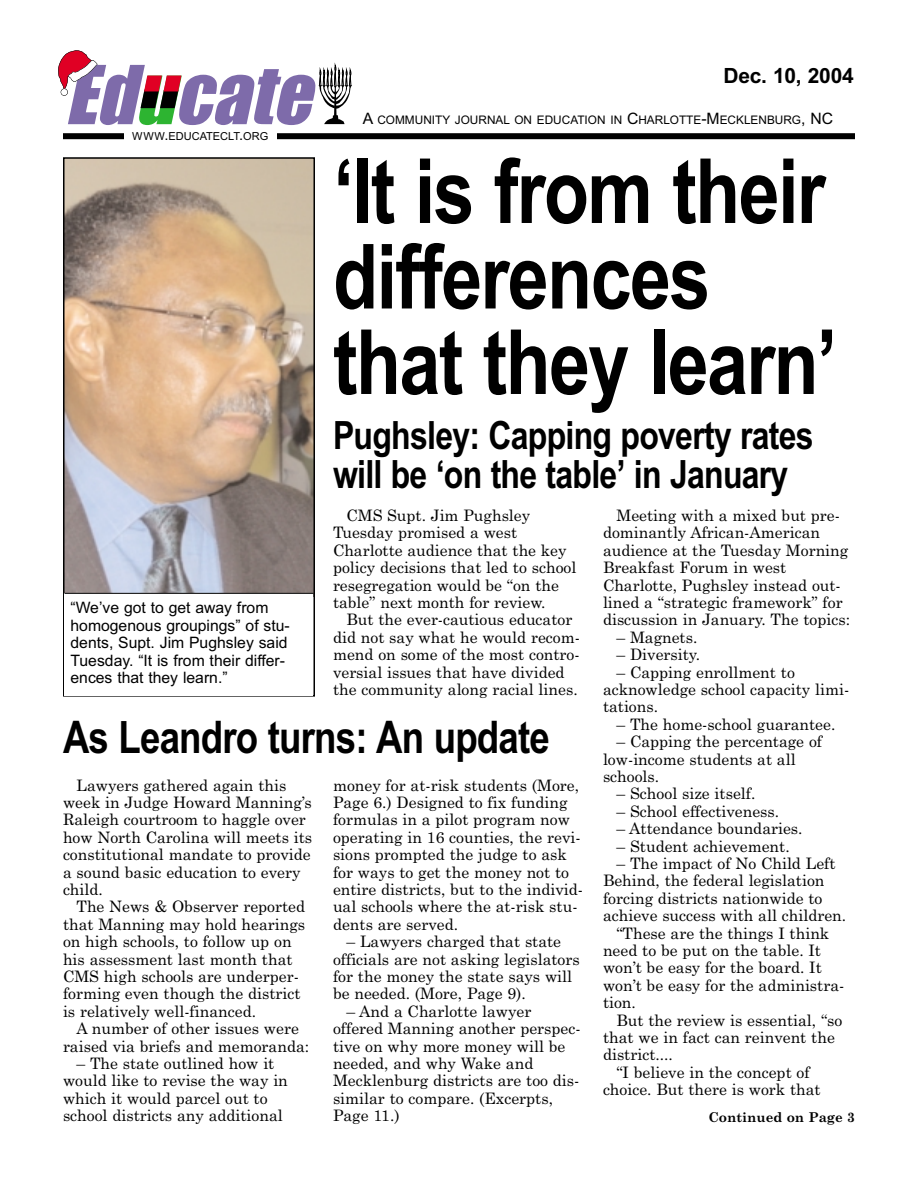
<style>
.page{position:relative;width:918px;height:1188px;background:#fff}
.page>*{position:absolute;margin:0;border:0;box-sizing:border-box;transform-origin:0 0}
.t1{font:700 90px/85.5px "Arial Narrow";letter-spacing:-.02em;color:#000}
.t2{font:italic 75px "Impact";color:#7e6baa}
.t3{font:700 45px "Arial Narrow";letter-spacing:-.02em;color:#000}
.t4{font:700 39px/39px "Arial Narrow";letter-spacing:-.02em;color:#000}
.t5{font:700 21px "Arial";letter-spacing:-.01em;color:#000}
.t6{font:15.75px/17.4px "Century Schoolbook";color:#000}
.t7{font:15.75px/17.4px "Arial";color:#000}
.t8{font:700 13.5px "Century Schoolbook";color:#000}
.t9{font:11.85px "Arial";color:#000}
.t10{font:10.95px "Arial";color:#000}
.s1{color:#2db431}
.s2{font-size:15.75px}
.s3{font-size:14.7px}
</style>
<div class="page">
<div style="left:63px;top:133px;width:792px;height:6px;background:#000"></div>
<div style="left:124px;top:128px;width:152px;height:19px;background:#fff"></div>
<div style="left:61px;top:89px;width:7px;height:7px;border:1px solid #000;border-radius:50%"></div>
<svg style="left:58px;top:50px;width:40px;height:40px"></svg>
<svg style="left:141px;top:76px;width:40px;height:32px"></svg>
<svg style="left:319px;top:64px;width:33px;height:60px"></svg>
<img style="left:66px;top:160px;width:246px;height:433px">
<div style="left:63px;top:157px;width:252px;height:540px;border:2px solid #000"></div>
<div style="left:64px;top:593px;width:250px;height:102px;background:#fff"></div>
<hr style="left:64px;top:593px;width:250px;height:1px;background:#000">
<h2 class="t2" style="left:65px;top:71px;width:260px">Ed<span class="s1">u</span>cate</h2>
<h3 class="t5" style="left:723px;top:68px;width:132px">Dec. 10, 2004</h3>
<p class="t9" style="left:363px;top:116px;width:472px"><span class="s2">A</span> COMMUNITY JOURNAL ON EDUCATION IN <span class="s2">C</span>HARLOTTE<span class="s2">-M</span>ECKLENBURG<span class="s2">, NC</span></p>
<p class="t10" style="left:132px;top:132px;width:138px">WWW<span class="s3">.</span>EDUCATECLT<span class="s3">.</span>ORG</p>
<h1 class="t1" style="left:333px;top:157px;width:506px">‘It is from their differences that they learn’</h1>
<h3 class="t4" style="left:333px;top:420px;width:482px">Pughsley: Capping poverty rates will be ‘on the table’ in January</h3>
<p class="t7" style="left:70px;top:601px;width:221px">“We’ve got to get away from homogenous groupings” of stu&shy;dents, Supt. Jim Pughsley said<br>Tuesday. “It is from their differ&shy;ences that they learn.”</p>
<p class="t6" style="left:333px;top:508px;width:245px;text-indent:13px">CMS Supt. Jim Pughsley<br>Tuesday promised a west<br>Charlotte audience that the key policy decisions that led to school resegregation would be “on the table” next month for review.</p>
<p class="t6" style="left:333px;top:613px;width:249px;text-indent:13px">But the ever-cautious educator did not say what he would recom&shy;mend on some of the most contro&shy;versial issues that have divided the community along racial lines.</p>
<h3 class="t3" style="left:63px;top:721px;width:488px">As Leandro turns: An update</h3>
<p class="t6" style="left:63px;top:778px;width:251px;text-indent:13px">Lawyers gathered again this week in Judge Howard Manning’s<br>Raleigh courtroom to haggle over how North Carolina will meets its constitutional mandate to provide a sound basic education to every child.</p>
<p class="t6" style="left:63px;top:899px;width:244px;text-indent:13px">The News &amp; Observer reported that Manning may hold hearings on high schools, to follow up on his assessment last month that<br>CMS high schools are underper&shy;forming even though the district is relatively well-financed.</p>
<p class="t6" style="left:63px;top:1021px;width:248px;text-align:center">A number of other issues were raised via briefs and memoranda:</p>
<p class="t6" style="left:63px;top:1056px;width:226px;text-indent:13px">– The state outlined how it would like to revise the way in which it would parcel out to school districts any additional</p>
<p class="t6" style="left:333px;top:778px;width:252px">money for at-risk students (More,<br>Page 6.) Designed to fix funding formulas in a pilot program now operating in 16 counties, the revi&shy;sions prompted the judge to ask for ways to get the money not to entire districts, but to the individ&shy;ual schools where the at-risk stu&shy;dents are served.</p>
<p class="t6" style="left:333px;top:934px;width:248px;text-indent:13px">– Lawyers charged that state officials are not asking legislators for the money the state says will be needed. (More, Page 9).</p>
<p class="t6" style="left:333px;top:1004px;width:249px;text-indent:13px">– And a Charlotte lawyer offered Manning another perspec&shy;tive on why more money will be needed, and why Wake and<br>Mecklenburg districts are too dis&shy;similar to compare. (Excerpts,<br>Page 11.)</p>
<p class="t6" style="left:603px;top:508px;width:249px;text-indent:13px">Meeting with a mixed but pre&shy;dominantly African-American audience at the Tuesday Morning<br>Breakfast Forum in west<br>Charlotte, Pughsley instead out&shy;lined a “strategic framework” for discussion in January. The topics:</p>
<p class="t6" style="left:617px;top:630px;width:82px">– Magnets.</p>
<p class="t6" style="left:617px;top:647px;width:85px">– Diversity.</p>
<p class="t6" style="left:603px;top:665px;width:248px;text-indent:13px">– Capping enrollment to acknowledge school capacity limi&shy;tations.</p>
<p class="t6" style="left:617px;top:717px;width:220px">– The home-school guarantee.</p>
<p class="t6" style="left:603px;top:734px;width:221px;text-indent:13px">– Capping the percentage of low-income students at all schools.</p>
<p class="t6" style="left:617px;top:787px;width:141px">– School size itself.</p>
<p class="t6" style="left:617px;top:804px;width:164px">– School effectiveness.</p>
<p class="t6" style="left:617px;top:821px;width:188px">– Attendance boundaries.</p>
<p class="t6" style="left:617px;top:839px;width:175px">– Student achievement.</p>
<p class="t6" style="left:617px;top:856px;width:221px">– The impact of No Child Left</p>
<p class="t6" style="left:603px;top:874px;width:223px">Behind, the federal legislation</p>
<p class="t6" style="left:603px;top:891px;width:221px">forcing districts nationwide to</p>
<p class="t6" style="left:603px;top:908px;width:245px">achieve success with all children.</p>
<p class="t6" style="left:617px;top:926px;width:214px">“These are the things I think</p>
<p class="t6" style="left:603px;top:943px;width:220px">need to be put on the table. It</p>
<p class="t6" style="left:603px;top:961px;width:220px">won’t be easy for the board. It</p>
<p class="t6" style="left:603px;top:978px;width:243px">won’t be easy for the administra-</p>
<p class="t6" style="left:603px;top:995px;width:34px">tion.</p>
<p class="t6" style="left:617px;top:1013px;width:227px">But the review is essential, “so</p>
<p class="t6" style="left:603px;top:1030px;width:233px">that we in fact can reinvent the</p>
<p class="t6" style="left:603px;top:1048px;width:72px">district....</p>
<p class="t6" style="left:617px;top:1065px;width:195px">“I believe in the concept of</p>
<p class="t6" style="left:603px;top:1082px;width:219px">choice. But there is work that</p>
<p class="t8" style="left:708px;top:1112px;width:148px">Continued on Page 3</p>
</div>
